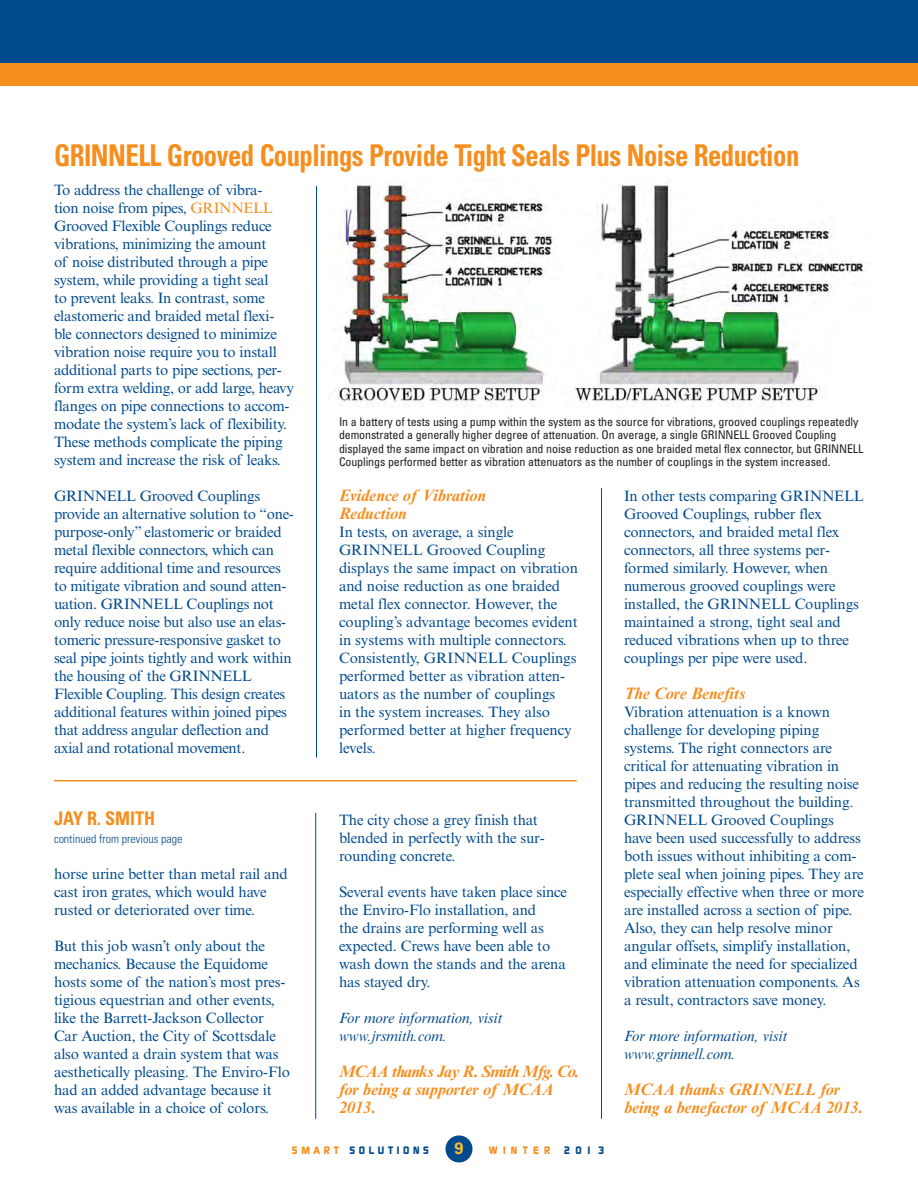
<style>
.page{position:relative;width:918px;height:1188px;background:#fff}
.page>*{position:absolute;margin:0;border:0;box-sizing:border-box;transform-origin:0 0}
.Head{font:700 condensed 30px "Univers LT Std";letter-spacing:-.02em;color:#f68e1e;scale:.89 1}
.Jump{font:700 condensed 18.9px "Univers LT Std";color:#f68e1e;scale:.95 1}
.Sub-Subhead{font:italic 700 16.5px/18px "Times New Roman MT Std";letter-spacing:-.01em;color:#f68e1e}
.t1{font:700 16.5px "Univers LT Std";color:#fdbb2e}
.Body_Text{font:15px/18px "Times New Roman MT Std";letter-spacing:-.01em;color:#004a8d}
.Body_Text_-_Italics{font:italic 15px/18px "Times New Roman MT Std";letter-spacing:-.01em;color:#004a8d}
.captions{font:condensed 12px/13.5px "Univers LT Std";letter-spacing:-.01em;color:#231f20}
.Jump-2{font:300 condensed 12px "Univers LT Std";color:#004a8d}
.t2{font:700 10.5px "Dicot";letter-spacing:.35em;color:#004a8d}
.t3{font:700 10.5px "Dicot";letter-spacing:.5em;color:#f68e1e}
.s1{color:#f68e1e}
</style>
<div class="page">
<div style="left:0;top:0;width:918px;height:63px;background:#004a8d"></div>
<div style="left:0;top:63px;width:918px;height:22px;background:#f68e1e"></div>
<div style="left:446px;top:1135px;width:26px;height:27px;background:#004a8d;border-radius:50%"></div>
<hr style="left:316px;top:186px;width:1px;height:571px;background:#004a8d">
<hr style="left:315px;top:813px;width:1px;height:306px;background:#004a8d">
<hr style="left:601px;top:488px;width:1px;height:631px;background:#004a8d">
<img style="left:335px;top:184px;width:531px;height:224px">
<hr style="left:54px;top:780px;width:523px;height:1px;background:#f68e1e">
<p class="Head" style="left:54px;top:137px;width:839px">GRINNELL Grooved Couplings Provide Tight Seals Plus Noise Reduction</p>
<p class="Body_Text" style="left:54px;top:181px;width:241px">To address the challenge of vibra-<br>tion noise from pipes, <span class="s1">GRINNELL </span>Grooved Flexible Couplings reduce vibrations, minimizing the amount<br>of noise distributed through a pipe system, while providing a tight seal<br>to prevent leaks. In contrast, some elastomeric and braided metal flexi&shy;ble connectors designed to minimize vibration noise require you to install additional parts to pipe sections, per&shy;form extra welding, or add large, heavy flanges on pipe connections to accom&shy;modate the system’s lack of flexibility.<br>These methods complicate the piping system and increase the risk of leaks.</p>
<p class="Body_Text" style="left:54px;top:487px;width:241px">GRINNELL Grooved Couplings provide an alternative solution to “one&shy;purpose-only” elastomeric or braided metal flexible connectors, which can require additional time and resources to mitigate vibration and sound atten&shy;uation. GRINNELL Couplings not only reduce noise but also use an elas&shy;tomeric pressure-responsive gasket to seal pipe joints tightly and work within the housing of the GRINNELL Flexible Coupling. This design creates additional features within joined pipes that address angular deflection and axial and rotational movement.</p>
<p class="Sub-Subhead" style="left:339px;top:486px;width:148px">Evidence of Vibration<br>Reduction</p>
<p class="captions" style="left:339px;top:414px;width:526px">In a battery of tests using a pump within the system as the source for vibrations, grooved couplings repeatedly demonstrated a generally higher degree of attenuation. On average, a single GRINNELL Grooved Coupling displayed the same impact on vibration and noise reduction as one braided metal flex connector, but GRINNELL Couplings performed better as vibration attenuators as the number of couplings in the system increased.</p>
<p class="Body_Text" style="left:624px;top:487px;width:241px">In other tests comparing GRINNELL Grooved Couplings, rubber flex connectors, and braided metal flex connectors, all three systems per&shy;formed similarly. However, when numerous grooved couplings were installed, the GRINNELL Couplings maintained a strong, tight seal and reduced vibrations when up to three couplings per pipe were used.</p>
<p class="Sub-Subhead" style="left:624px;top:684px;width:123px">The Core Benefits</p>
<p class="Body_Text" style="left:624px;top:703px;width:241px">Vibration attenuation is a known challenge for developing piping systems. The right connectors are critical for attenuating vibration in pipes and reducing the resulting noise transmitted throughout the building.<br>GRINNELL Grooved Couplings have been used successfully to address both issues without inhibiting a com&shy;plete seal when joining pipes. They are especially effective when three or more are installed across a section of pipe.<br>Also, they can help resolve minor angular offsets, simplify installation, and eliminate the need for specialized vibration attenuation components. As a result, contractors save money.</p>
<p class="Body_Text_-_Italics" style="left:624px;top:1027px;width:165px">For more information, visit www.grinnell.com.</p>
<p class="Sub-Subhead" style="left:624px;top:1080px;width:240px">MCAA thanks GRINNELL for being a benefactor of MCAA 2013.</p>
<p class="Body_Text" style="left:339px;top:523px;width:241px">In tests, on average, a single<br>GRINNELL Grooved Coupling displays the same impact on vibration and noise reduction as one braided metal flex connector. However, the coupling’s advantage becomes evident in systems with multiple connectors.<br>Consistently, GRINNELL Couplings performed better as vibration atten&shy;uators as the number of couplings<br>in the system increases. They also performed better at higher frequency levels.</p>
<p class="Jump" style="left:54px;top:807px;width:108px">JAY R. SMITH</p>
<p class="Jump-2" style="left:54px;top:832px;width:130px">continued from previous page</p>
<p class="Body_Text" style="left:339px;top:811px;width:207px">The city chose a grey finish that blended in perfectly with the sur&shy;rounding concrete.</p>
<p class="Body_Text" style="left:339px;top:883px;width:230px">Several events have taken place since the Enviro-Flo installation, and<br>the drains are performing well as expected. Crews have been able to wash down the stands and the arena has stayed dry.</p>
<p class="Body_Text_-_Italics" style="left:339px;top:1009px;width:165px">For more information, visit www.jrsmith.com.</p>
<p class="Sub-Subhead" style="left:339px;top:1062px;width:241px">MCAA thanks Jay R. Smith Mfg. Co. for being a supporter of MCAA<br>2013.</p>
<p class="Body_Text" style="left:54px;top:865px;width:235px">horse urine better than metal rail and cast iron grates, which would have rusted or deteriorated over time.</p>
<p class="Body_Text" style="left:54px;top:937px;width:238px">But this job wasn’t only about the mechanics. Because the Equidome hosts some of the nation’s most pres&shy;tigious equestrian and other events, like the Barrett-Jackson Collector Car Auction, the City of Scottsdale also wanted a drain system that was aesthetically pleasing. The Enviro-Flo had an added advantage because it was available in a choice of colors.</p>
<p class="t2" style="left:292px;top:1144px;width:139px"><span class="s1">SMART</span> SOLUTIONS</p>
<p class="t1" style="left:454px;top:1138px;width:11px">9</p>
<p class="t3" style="left:489px;top:1144px;width:63px">WINTER</p>
<p class="t2" style="left:564px;top:1144px;width:42px">2013</p>
</div>
